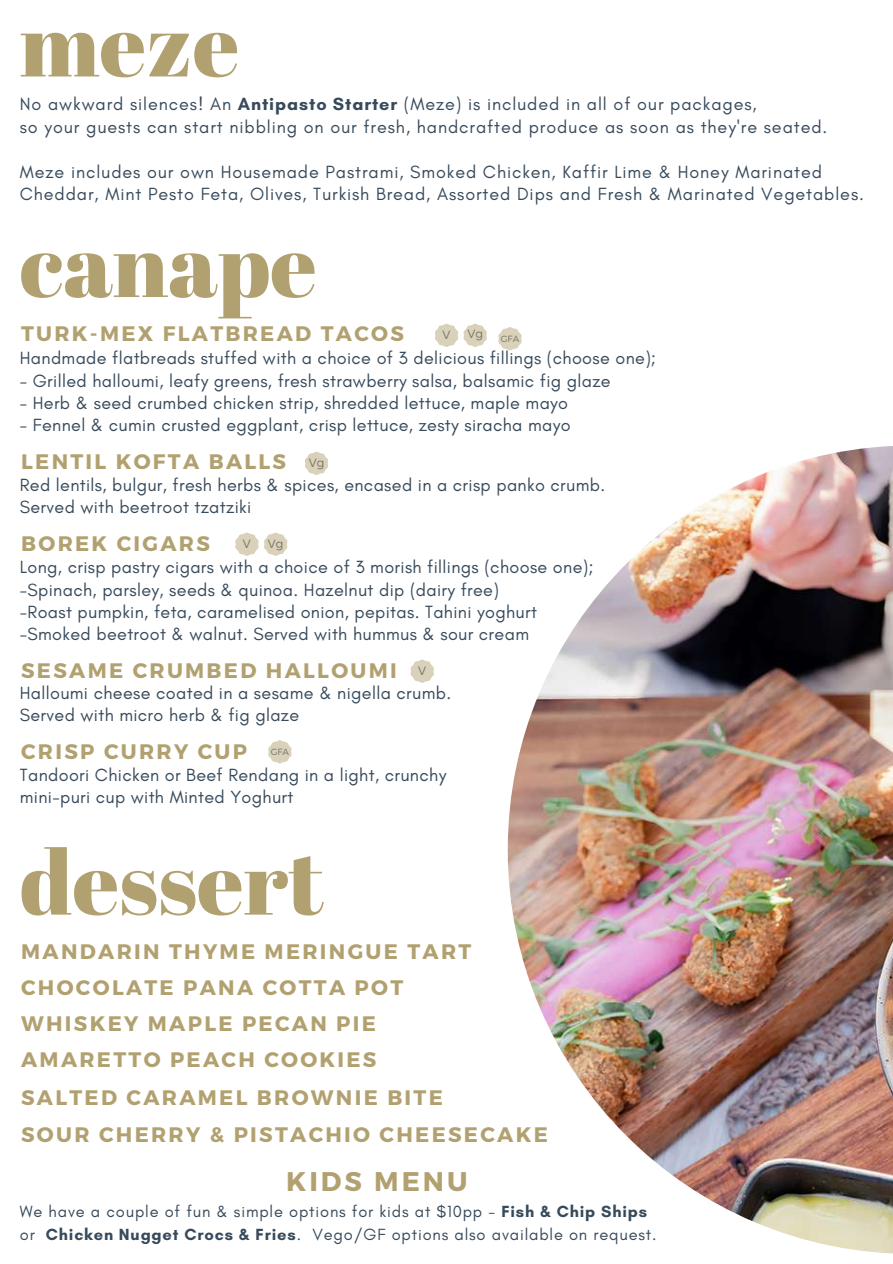
<style>
.page{position:relative;width:893px;height:1264px;background:#fff}
.page>*{position:absolute;margin:0;border:0;box-sizing:border-box;transform-origin:0 0}
.t1{font:89.85px "Abril Fatface";color:#b2a170}
.t2{font:700 27px "Montserrat";letter-spacing:.11em;color:#b2a170}
.t3{font:700 21px/36.6px "Montserrat";letter-spacing:.11em;color:#b2a170}
.t4{font:18px/22.4px "Glacial Indifference";letter-spacing:.02em;color:#374a5b}
.t5{font:18px/22.5px "Glacial Indifference";letter-spacing:.05em;color:#374a5b}
.t6{font:16.5px/23.5px "Glacial Indifference";letter-spacing:.05em;color:#374a5b}
.t7{font:300 12px "Montserrat";color:#374a5b}
.t8{font:300 9px "Montserrat";color:#374a5b}
.s1{font-weight:700}
.s2{font-weight:300;font-size:12px;color:#374a5b}
</style>
<div class="page">
<svg style="left:305px;top:451px;width:23px;height:24px"></svg>
<svg style="left:410px;top:659px;width:24px;height:24px"></svg>
<svg style="left:235px;top:532px;width:23px;height:24px"></svg>
<svg style="left:264px;top:532px;width:23px;height:24px"></svg>
<svg style="left:268px;top:740px;width:23px;height:23px"></svg>
<svg style="left:435px;top:324px;width:52px;height:23px"></svg>
<svg style="left:498px;top:327px;width:23px;height:23px"></svg>
<img style="left:507px;top:446px;width:385px;height:807px">
<h1 class="t1" style="left:20px;top:-19px;width:221px">meze</h1>
<p class="t5" style="left:20px;top:93px;width:809px">No awkward silences! An <span class="s1">Antipasto Starter</span> (Meze) is included in all of our packages,<br>so your guests can start nibbling on our fresh, handcrafted produce as soon as they're seated.</p>
<p class="t5" style="left:20px;top:160px;width:845px">Meze includes our own Housemade Pastrami, Smoked Chicken, Kaffir Lime &amp; Honey Marinated<br>Cheddar, Mint Pesto Feta, Olives, Turkish Bread, Assorted Dips and Fresh &amp; Marinated Vegetables.</p>
<h1 class="t1" style="left:20px;top:202px;width:298px">canape</h1>
<p class="t3" style="left:21px;top:314px;width:384px">TURK-MEX FLATBREAD TACOS</p>
<p class="t7" style="left:442px;top:326px;width:9px">V</p>
<p class="t7" style="left:467px;top:326px;width:17px">Vg</p>
<p class="t4" style="left:20px;top:346px;width:637px">Handmade flatbreads stuffed with a choice of 3 delicious fillings (choose one);</p>
<p class="t4" style="left:20px;top:369px;width:592px">- Grilled halloumi, leafy greens, fresh strawberry salsa, balsamic fig glaze</p>
<p class="t4" style="left:20px;top:391px;width:550px">- Herb &amp; seed crumbed chicken strip, shredded lettuce, maple mayo</p>
<p class="t4" style="left:20px;top:414px;width:552px">- Fennel &amp; cumin crusted eggplant, crisp lettuce, zesty siracha mayo</p>
<p class="t8" style="left:501px;top:333px;width:20px">GFA</p>
<p class="t3" style="left:21px;top:442px;width:304px">LENTIL KOFTA BALLS <span class="s2">Vg</span></p>
<p class="t4" style="left:20px;top:473px;width:586px">Red lentils, bulgur, fresh herbs &amp; spices, encased in a crisp panko crumb.<br>Served with beetroot tzatziki</p>
<p class="t3" style="left:21px;top:524px;width:190px">BOREK CIGARS</p>
<p class="t7" style="left:243px;top:535px;width:9px">V</p>
<p class="t7" style="left:268px;top:535px;width:17px">Vg</p>
<p class="t4" style="left:20px;top:555px;width:575px">Long, crisp pastry cigars with a choice of 3 morish fillings (choose one); -Spinach, parsley, seeds &amp; quinoa. Hazelnut dip (dairy free)<br>-Roast pumpkin, feta, caramelised onion, pepitas. Tahini yoghurt -Smoked beetroot &amp; walnut. Served with hummus &amp; sour cream</p>
<p class="t3" style="left:21px;top:651px;width:377px">SESAME CRUMBED HALLOUMI</p>
<p class="t4" style="left:20px;top:681px;width:433px">Halloumi cheese coated in a sesame &amp; nigella crumb.<br>Served with micro herb &amp; fig glaze</p>
<p class="t7" style="left:418px;top:662px;width:9px">V</p>
<p class="t3" style="left:21px;top:732px;width:227px">CRISP CURRY CUP</p>
<p class="t4" style="left:20px;top:763px;width:428px">Tandoori Chicken or Beef Rendang in a light, crunchy mini-puri cup with Minted Yoghurt</p>
<p class="t8" style="left:271px;top:745px;width:20px">GFA</p>
<h1 class="t1" style="left:20px;top:819px;width:305px">dessert</h1>
<p class="t3" style="left:21px;top:932px;width:528px">MANDARIN THYME MERINGUE TART<br>CHOCOLATE PANA COTTA POT<br>WHISKEY MAPLE PECAN PIE<br>AMARETTO PEACH COOKIES<br>SALTED CARAMEL BROWNIE BITE<br>SOUR CHERRY &amp; PISTACHIO CHEESECAKE</p>
<h2 class="t2" style="left:286px;top:1163px;width:183px">KIDS MENU</h2>
<p class="t6" style="left:20px;top:1198px;width:638px">We have a couple of fun &amp; simple options for kids at $10pp - <span class="s1">Fish &amp; Chip Ships </span>or <span class="s1">Chicken Nugget Crocs &amp; Fries</span>. Vego/GF options also available on request.</p>
</div>
